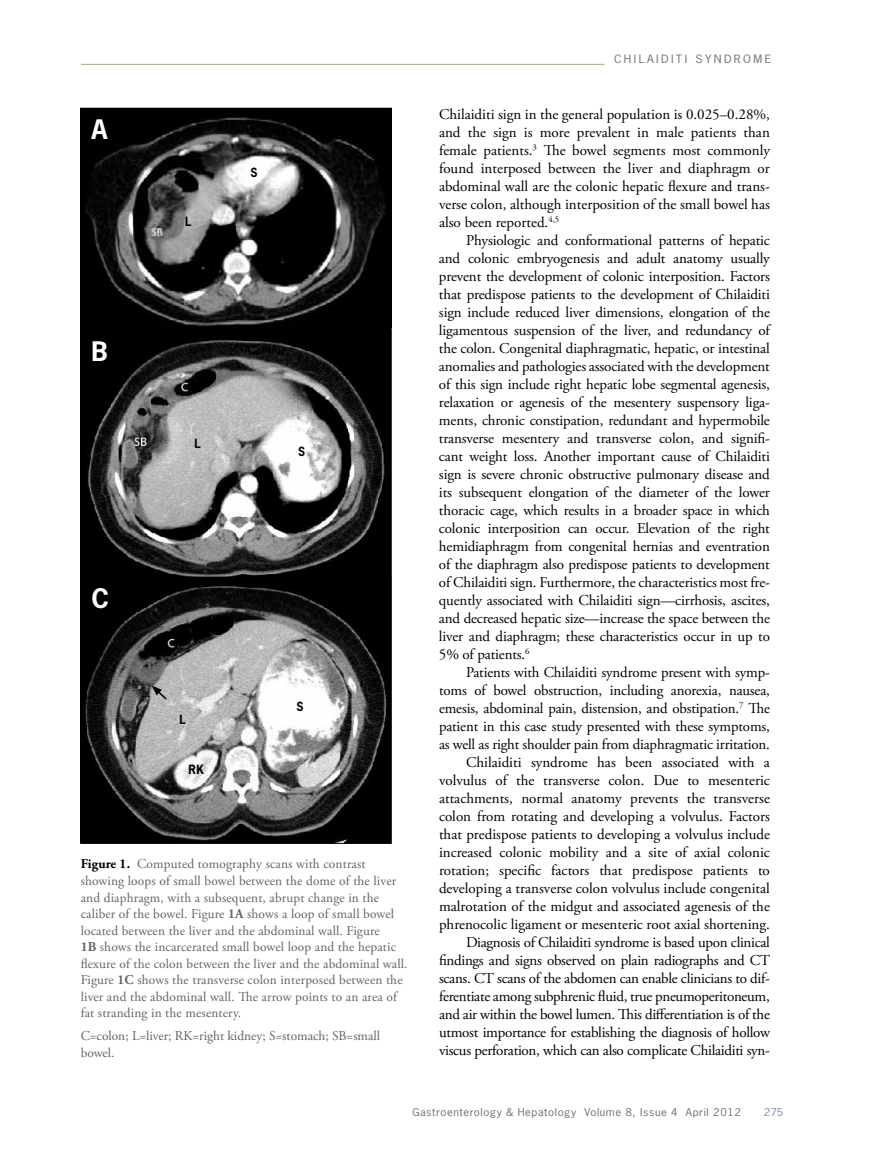
<style>
.page{position:relative;width:878px;height:1175px;background:#fff}
.page>*{position:absolute;margin:0;border:0;box-sizing:border-box;transform-origin:0 0}
.t1{font:700 25.35px "News Gothic Std";color:#fff}
.t2{font:15px/18px "Adobe Garamond Pro";letter-spacing:-.01em;color:#000;text-align:justify}
.t3{font:13.5px/16.5px "Adobe Garamond Pro";letter-spacing:.01em;color:#636466}
.t4{font:700 12px "News Gothic Std";color:#000;scale:.95 1}
.t5{font:10.8px "News Gothic Std";letter-spacing:.2em;color:#6d6e71;scale:1.11 1}
.t6{font:10.2px "News Gothic Std";letter-spacing:.05em;color:#6d6e71;scale:1.11 1}
.t7{font:10.2px "News Gothic Std";color:#738ba5;scale:1.11 1}
.s1{font-weight:700;color:#000}
.s2{font-weight:700}
</style>
<div class="page">
<hr style="left:81px;top:64px;width:523px;height:1px;background:#a5a876">
<img style="left:83px;top:110px;width:306px;height:218px">
<div style="left:81px;top:108px;width:310px;height:223px;border:1px solid #000"></div>
<img style="left:83px;top:330px;width:306px;height:247px">
<div style="left:81px;top:328px;width:310px;height:253px;border:1px solid #000"></div>
<img style="left:83px;top:579px;width:306px;height:262px">
<div style="left:81px;top:577px;width:310px;height:266px;border:1px solid #000"></div>
<svg style="left:151px;top:685px;width:17px;height:16px"></svg>
<h1 class="t1" style="left:91px;top:113px;width:18px">A</h1>
<h1 class="t1" style="left:91px;top:334px;width:18px">B</h1>
<h1 class="t1" style="left:91px;top:581px;width:19px">C</h1>
<p class="t4" style="left:185px;top:213px;width:7px">L</p>
<p class="t4" style="left:250px;top:165px;width:8px">S</p>
<p class="t4" style="left:194px;top:435px;width:7px">L</p>
<p class="t4" style="left:298px;top:444px;width:8px">S</p>
<p class="t4" style="left:179px;top:711px;width:7px">L</p>
<p class="t4" style="left:188px;top:761px;width:18px">RK</p>
<p class="t4" style="left:296px;top:698px;width:8px">S</p>
<p class="t3" style="left:81px;top:856px;width:328px"><span class="s1">Figure 1.</span> Computed tomography scans with contrast showing loops of small bowel between the dome of the liver and diaphragm, with a subsequent, abrupt change in the caliber of the bowel. Figure <span class="s2">1A</span> shows a loop of small bowel located between the liver and the abdominal wall. Figure<br><span class="s2">1B</span> shows the incarcerated small bowel loop and the hepatic flexure of the colon between the liver and the abdominal wall.<br>Figure <span class="s2">1C</span> shows the transverse colon interposed between the liver and the abdominal wall. The arrow points to an area of fat stranding in the mesentery.</p>
<p class="t3" style="left:81px;top:1028px;width:301px">C=colon; L=liver; RK=right kidney; S=stomach; SB=small bowel.</p>
<p class="t5" style="left:614px;top:52px;width:143px">Chi lai di ti Syndrome</p>
<p class="t2" style="left:439px;top:106px;width:332px">Chilaiditi sign in the general population is 0.025–0.28%, and the sign is more prevalent in male patients than female patients.<sup>3</sup> The bowel segments most commonly found interposed between the liver and diaphragm or abdominal wall are the colonic hepatic flexure and trans&shy;verse colon, although interposition of the small bowel has also been reported.<sup>4,5</sup></p>
<p class="t2" style="left:439px;top:232px;width:332px;text-indent:27px">Physiologic and conformational patterns of hepatic and colonic embryogenesis and adult anatomy usually prevent the development of colonic interposition. Factors that predispose patients to the development of Chilaiditi sign include reduced liver dimensions, elongation of the ligamentous suspension of the liver, and redundancy of the colon. Congenital diaphragmatic, hepatic, or intestinal anomalies and pathologies associated with the development of this sign include right hepatic lobe segmental agenesis, relaxation or agenesis of the mesentery suspensory liga&shy;ments, chronic constipation, redundant and hypermobile transverse mesentery and transverse colon, and signifi&shy;cant weight loss. Another important cause of Chilaiditi sign is severe chronic obstructive pulmonary disease and its subsequent elongation of the diameter of the lower thoracic cage, which results in a broader space in which colonic interposition can occur. Elevation of the right hemidiaphragm from congenital hernias and eventration of the diaphragm also predispose patients to development of Chilaiditi sign. Furthermore, the characteristics most fre&shy;quently associated with Chilaiditi sign—cirrhosis, ascites, and decreased hepatic size—increase the space between the liver and diaphragm; these characteristics occur in up to 5% of patients.<sup>6</sup></p>
<p class="t2" style="left:439px;top:664px;width:332px;text-align:right">Patients with Chilaiditi syndrome present with symp&shy;toms of bowel obstruction, including anorexia, nausea, emesis, abdominal pain, distension, and obstipation.<sup>7</sup> The patient in this case study presented with these symptoms, as well as right shoulder pain from diaphragmatic irritation.<br>Chilaiditi syndrome has been associated with a volvulus of the transverse colon. Due to mesenteric attachments, normal anatomy prevents the transverse colon from rotating and developing a volvulus. Factors that predispose patients to developing a volvulus include increased colonic mobility and a site of axial colonic rotation; specific factors that predispose patients to developing a transverse colon volvulus include congenital malrotation of the midgut and associated agenesis of the phrenocolic ligament or mesenteric root axial shortening.<br>Diagnosis of Chilaiditi syndrome is based upon clinical findings and signs observed on plain radiographs and CT scans. CT scans of the abdomen can enable clinicians to dif&shy;ferentiate among subphrenic fluid, true pneumoperitoneum, and air within the bowel lumen. This differentiation is of the utmost importance for establishing the diagnosis of hollow viscus perforation, which can also complicate Chilaiditi syn-</p>
<p class="t6" style="left:412px;top:1105px;width:297px">Gastroenterology &amp; Hepatology Volume 8, Issue 4 April 2012</p>
<p class="t7" style="left:764px;top:1105px;width:19px">275</p>
</div>
